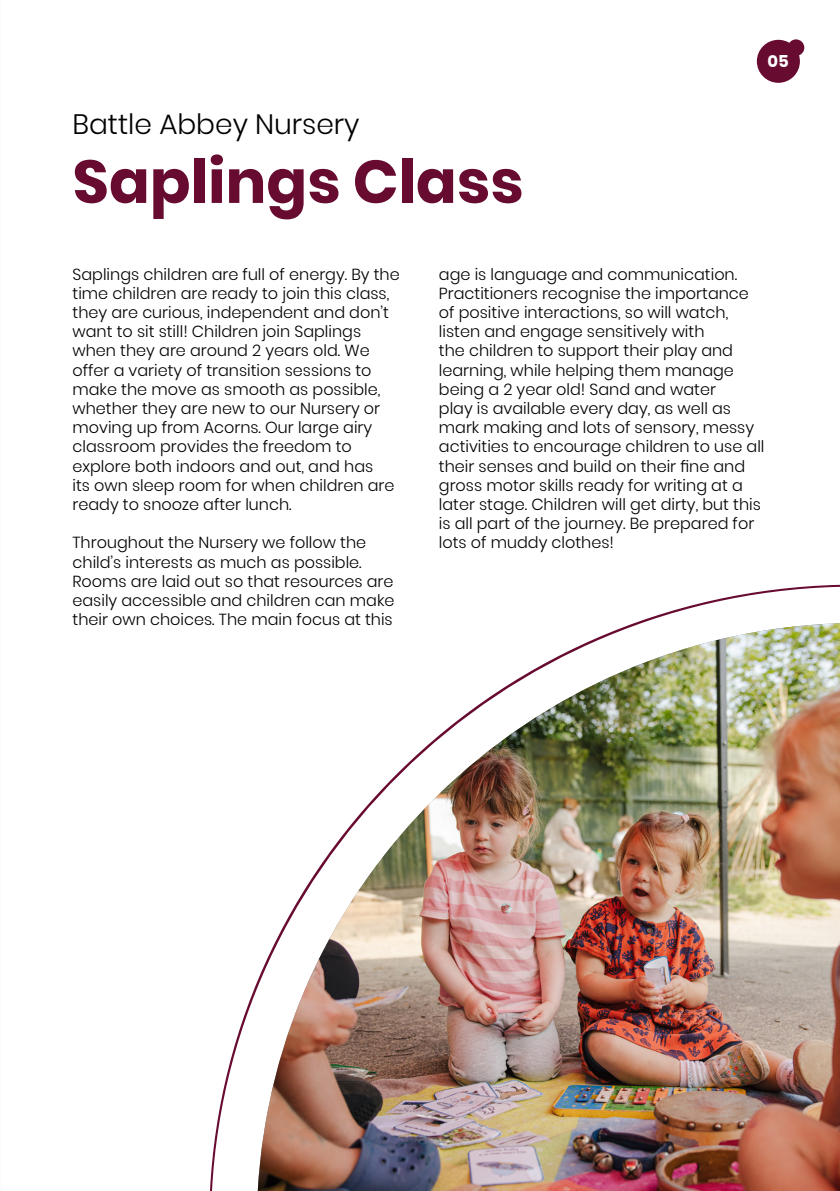
<style>
.page{position:relative;width:840px;height:1191px;background:#fff}
.page>*{position:absolute;margin:0;border:0;box-sizing:border-box;transform-origin:0 0}
.t1{font:700 60.2px "Poppins";color:#680b31}
.t2{font:300 28px "Poppins";color:#000001}
.t3{font:700 16.6px "Poppins";color:#fff}
.t4{font:300 16px/19.2px "Poppins";color:#000001}
</style>
<div class="page">
<img style="left:257px;top:623px;width:582px;height:568px">
<svg style="left:756px;top:39px;width:47px;height:44px"></svg>
<p class="t2" style="left:72px;top:108px;width:288px">Battle Abbey Nursery</p>
<p class="t1" style="left:72px;top:147px;width:452px">Saplings Class</p>
<p class="t3" style="left:767px;top:52px;width:23px">05</p>
<p class="t4" style="left:72px;top:264px;width:328px">Saplings children are full of energy. By the time children are ready to join this class, they are curious, independent and don’t want to sit still! Children join Saplings when they are around 2 years old. We offer a variety of transition sessions to make the move as smooth as possible, whether they are new to our Nursery or moving up from Acorns. Our large airy classroom provides the freedom to explore both indoors and out, and has<br>its own sleep room for when children are ready to snooze after lunch.</p>
<p class="t4" style="left:72px;top:533px;width:323px">Throughout the Nursery we follow the child’s interests as much as possible.<br>Rooms are laid out so that resources are easily accessible and children can make their own choices. The main focus at this</p>
<p class="t4" style="left:438px;top:264px;width:327px">age is language and communication.<br>Practitioners recognise the importance of positive interactions, so will watch, listen and engage sensitively with<br>the children to support their play and learning, while helping them manage being a 2 year old! Sand and water<br>play is available every day, as well as mark making and lots of sensory, messy activities to encourage children to use all their senses and build on their fine and gross motor skills ready for writing at a later stage. Children will get dirty, but this is all part of the journey. Be prepared for lots of muddy clothes!</p>
</div>
